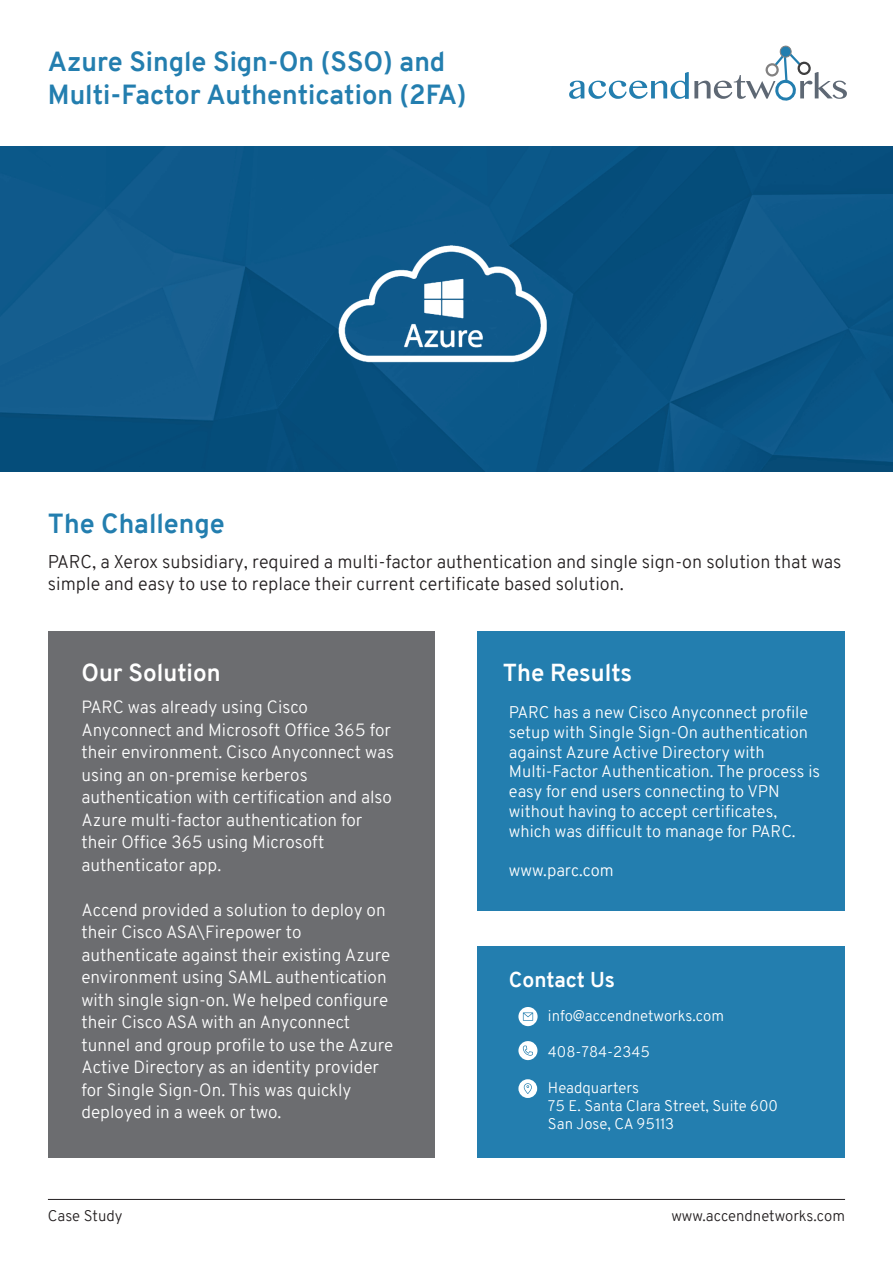
<style>
.page{position:relative;width:893px;height:1263px;background:#fff}
.page>*{position:absolute;margin:0;border:0;box-sizing:border-box;transform-origin:0 0}
.t1{font:700 27px/32.4px "Overpass";color:#237eaf}
.t2{font:700 24px "Overpass";color:#fff}
.t3{font:700 21px "Overpass";letter-spacing:-.005em;color:#fff}
.t4{font:300 18px/21.6px "Overpass";color:#231f20}
.t5{font:300 17.25px/22.5px "Overpass";color:#fff}
.t6{font:300 16.5px/19.8px "Overpass";color:#fff}
.t7{font:300 15px/18px "Overpass";color:#fff}
.t8{font:300 15px "Overpass";color:#231f20}
</style>
<div class="page">
<div style="left:48px;top:631px;width:386px;height:526px;background:#6c6d70"></div>
<div style="left:477px;top:631px;width:368px;height:280px;background:#237eaf"></div>
<div style="left:477px;top:946px;width:368px;height:211px;background:#237eaf"></div>
<div style="left:780px;top:46px;width:11px;height:11px;background:#237eaf;border-radius:50%"></div>
<div style="left:780px;top:46px;width:12px;height:12px;border:1px solid #828181;border-radius:50%"></div>
<svg style="left:569px;top:51px;width:278px;height:50px"></svg>
<hr style="left:48px;top:1199px;width:797px;height:1px;background:#231f20">
<svg style="left:518px;top:1007px;width:20px;height:19px"></svg>
<svg style="left:518px;top:1041px;width:19px;height:19px"></svg>
<svg style="left:518px;top:1079px;width:19px;height:19px"></svg>
<img style="left:0;top:146px;width:893px;height:325px">
<img style="left:326px;top:234px;width:241px;height:146px">
<h1 class="t1" style="left:48px;top:46px;width:420px">Azure Single Sign-On (SSO) and<br>Multi-Factor Authentication (2FA)</h1>
<h1 class="t1" style="left:48px;top:507px;width:178px">The Challenge</h1>
<p class="t4" style="left:48px;top:551px;width:795px">PARC, a Xerox subsidiary, required a multi-factor authentication and single sign-on solution that was simple and easy to use to replace their current certificate based solution.</p>
<h2 class="t2" style="left:81px;top:655px;width:141px">Our Solution</h2>
<p class="t5" style="left:81px;top:696px;width:314px">PARC was already using Cisco Anyconnect and Microsoft Office 365 for their environment. Cisco Anyconnect was using an on-premise kerberos authentication with certification and also Azure multi-factor authentication for their Office 365 using Microsoft authenticator app.</p>
<p class="t5" style="left:81px;top:898px;width:313px">Accend provided a solution to deploy on their Cisco ASA\Firepower to authenticate against their existing Azure environment using SAML authentication with single sign-on. We helped configure their Cisco ASA with an Anyconnect tunnel and group profile to use the Azure Active Directory as an identity provider for Single Sign-On. This was quickly deployed in a week or two.</p>
<h2 class="t2" style="left:503px;top:655px;width:131px">The Results</h2>
<p class="t6" style="left:509px;top:702px;width:313px">PARC has a new Cisco Anyconnect profile setup with Single Sign-On authentication against Azure Active Directory with Multi-Factor Authentication. The process is easy for end users connecting to VPN without having to accept certificates, which was difficult to manage for PARC.</p>
<p class="t6" style="left:509px;top:861px;width:106px">www.parc.com</p>
<p class="t3" style="left:509px;top:965px;width:108px">Contact Us</p>
<p class="t7" style="left:548px;top:1007px;width:178px">info@accendnetworks.com</p>
<p class="t7" style="left:548px;top:1043px;width:103px">408-784-2345</p>
<p class="t7" style="left:548px;top:1079px;width:232px">Headquarters<br>75 E. Santa Clara Street, Suite 600<br>San Jose, CA 95113</p>
<p class="t8" style="left:48px;top:1205px;width:76px">Case Study</p>
<p class="t8" style="left:671px;top:1205px;width:175px">www.accendnetworks.com</p>
</div>
